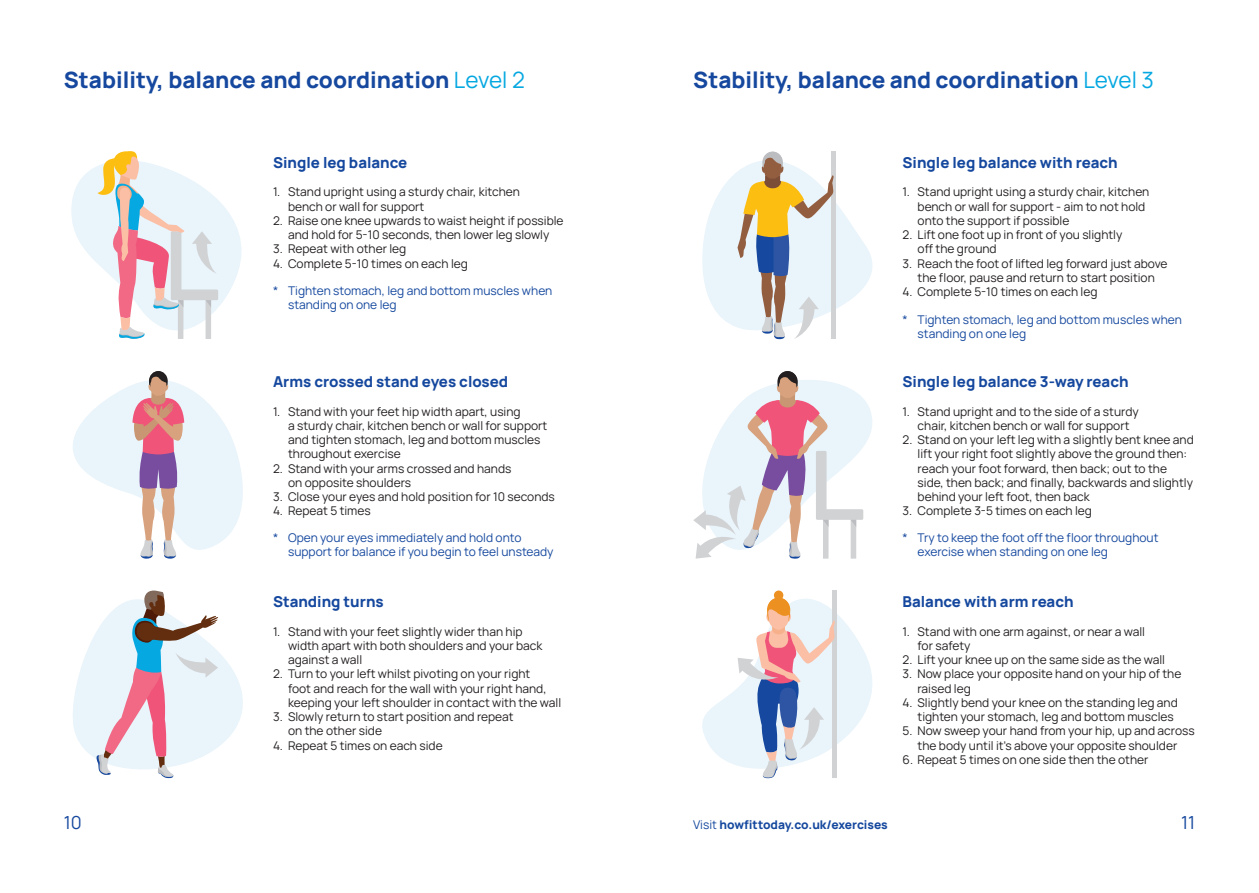
<style>
.page{position:relative;width:1259px;height:893px;background:#fff}
.page>*{position:absolute;margin:0;border:0;box-sizing:border-box;transform-origin:0 0}
.Page_Title_Navy{font:800 22.5px "Manrope";color:#15489e}
.t1{font:18px "Manrope";color:#15489e}
.Introduction_Paragra{font:800 15px "Manrope";color:#15489e}
.t2{font:12px/14.2px "Manrope";color:#231f20}
.Numbered_List_Black{font:12px/14.2px "Manrope";color:#15489e}
.t3{font:800 12px "Manrope";color:#15489e}
.s1{font-weight:400;color:#06a8e1}
.s2{font-weight:400}
</style>
<div class="page">
<svg style="left:702px;top:152px;width:171px;height:187px"></svg>
<svg style="left:71px;top:151px;width:172px;height:627px"></svg>
<svg style="left:693px;top:371px;width:179px;height:408px"></svg>
<p class="Page_Title_Navy" style="left:64px;top:64px;width:462px">Stability, balance and coordination <span class="s1">Level 2</span></p>
<p class="Page_Title_Navy" style="left:693px;top:64px;width:462px">Stability, balance and coordination <span class="s1">Level 3</span></p>
<p class="Introduction_Paragra" style="left:273px;top:152px;width:136px">Single leg balance</p>
<p class="t2" style="left:288px;top:184px;width:233px;text-indent:-15px">1. Stand upright using a sturdy chair, kitchen bench or wall for support</p>
<p class="t2" style="left:273px;top:213px;width:292px;text-align:center">2. Raise one knee upwards to waist height if possible and hold for 5-10 seconds, then lower leg slowly</p>
<p class="t2" style="left:273px;top:241px;width:135px">3. Repeat with other leg</p>
<p class="t2" style="left:273px;top:256px;width:196px">4. Complete 5-10 times on each leg</p>
<p class="Numbered_List_Black" style="left:288px;top:283px;width:266px;text-indent:-15px">* Tighten stomach, leg and bottom muscles when standing on one leg</p>
<p class="Introduction_Paragra" style="left:902px;top:152px;width:217px">Single leg balance with reach</p>
<p class="t2" style="left:917px;top:184px;width:233px;text-indent:-15px">1. Stand upright using a sturdy chair, kitchen bench or wall for support - aim to not hold onto the support if possible</p>
<p class="t2" style="left:917px;top:227px;width:206px;text-indent:-15px">2. Lift one foot up in front of you slightly off the ground</p>
<p class="t2" style="left:902px;top:256px;width:266px;text-align:center">3. Reach the foot of lifted leg forward just above the floor, pause and return to start position</p>
<p class="t2" style="left:902px;top:284px;width:196px">4. Complete 5-10 times on each leg</p>
<p class="Numbered_List_Black" style="left:917px;top:312px;width:266px;text-indent:-15px">* Tighten stomach, leg and bottom muscles when standing on one leg</p>
<p class="Introduction_Paragra" style="left:273px;top:371px;width:237px">Arms crossed stand eyes closed</p>
<p class="Introduction_Paragra" style="left:902px;top:371px;width:228px">Single leg balance 3-way reach</p>
<p class="t2" style="left:288px;top:404px;width:261px;text-indent:-15px">1. Stand with your feet hip width apart, using<br>a sturdy chair, kitchen bench or wall for support and tighten stomach, leg and bottom muscles throughout exercise</p>
<p class="t2" style="left:288px;top:461px;width:225px;text-indent:-15px">2. Stand with your arms crossed and hands on opposite shoulders</p>
<p class="t2" style="left:273px;top:489px;width:283px">3. Close your eyes and hold position for 10 seconds</p>
<p class="t2" style="left:273px;top:503px;width:99px">4. Repeat 5 times</p>
<p class="t2" style="left:902px;top:404px;width:238px;text-align:center">1. Stand upright and to the side of a sturdy chair, kitchen bench or wall for support</p>
<p class="t2" style="left:917px;top:432px;width:278px;text-indent:-15px">2. Stand on your left leg with a slightly bent knee and lift your right foot slightly above the ground then: reach your foot forward, then back; out to the side, then back; and finally, backwards and slightly behind your left foot, then back</p>
<p class="t2" style="left:902px;top:503px;width:191px">3. Complete 3-5 times on each leg</p>
<p class="Numbered_List_Black" style="left:288px;top:530px;width:267px;text-indent:-15px">* Open your eyes immediately and hold onto support for balance if you begin to feel unsteady</p>
<p class="Numbered_List_Black" style="left:917px;top:530px;width:242px;text-indent:-15px">* Try to keep the foot off the floor throughout exercise when standing on one leg</p>
<p class="Introduction_Paragra" style="left:273px;top:590px;width:112px">Standing turns</p>
<p class="t2" style="left:288px;top:624px;width:256px;text-indent:-15px">1. Stand with your feet slightly wider than hip width apart with both shoulders and your back against a wall</p>
<p class="t2" style="left:288px;top:666px;width:274px;text-indent:-15px">2. Turn to your left whilst pivoting on your right<br>foot and reach for the wall with your right hand, keeping your left shoulder in contact with the wall</p>
<p class="t2" style="left:288px;top:709px;width:227px;text-indent:-15px">3. Slowly return to start position and repeat on the other side</p>
<p class="t2" style="left:273px;top:738px;width:171px">4. Repeat 5 times on each side</p>
<p class="Introduction_Paragra" style="left:902px;top:590px;width:173px">Balance with arm reach</p>
<p class="t2" style="left:917px;top:624px;width:229px;text-indent:-15px">1. Stand with one arm against, or near a wall for safety</p>
<p class="t2" style="left:902px;top:652px;width:264px">2. Lift your knee up on the same side as the wall</p>
<p class="t2" style="left:917px;top:666px;width:265px;text-indent:-15px">3. Now place your opposite hand on your hip of the raised leg</p>
<p class="t2" style="left:917px;top:695px;width:262px;text-indent:-15px">4. Slightly bend your knee on the standing leg and tighten your stomach, leg and bottom muscles</p>
<p class="t2" style="left:902px;top:723px;width:294px;text-align:center">5. Now sweep your hand from your hip, up and across the body until it’s above your opposite shoulder</p>
<p class="t2" style="left:902px;top:752px;width:247px">6. Repeat 5 times on one side then the other</p>
<h2 class="t1" style="left:64px;top:810px;width:19px">10</h2>
<p class="t3" style="left:693px;top:816px;width:196px"><span class="s2">Visit</span> howfittoday.co.uk/exercises</p>
<h2 class="t1" style="left:1181px;top:810px;width:16px">11</h2>
</div>
